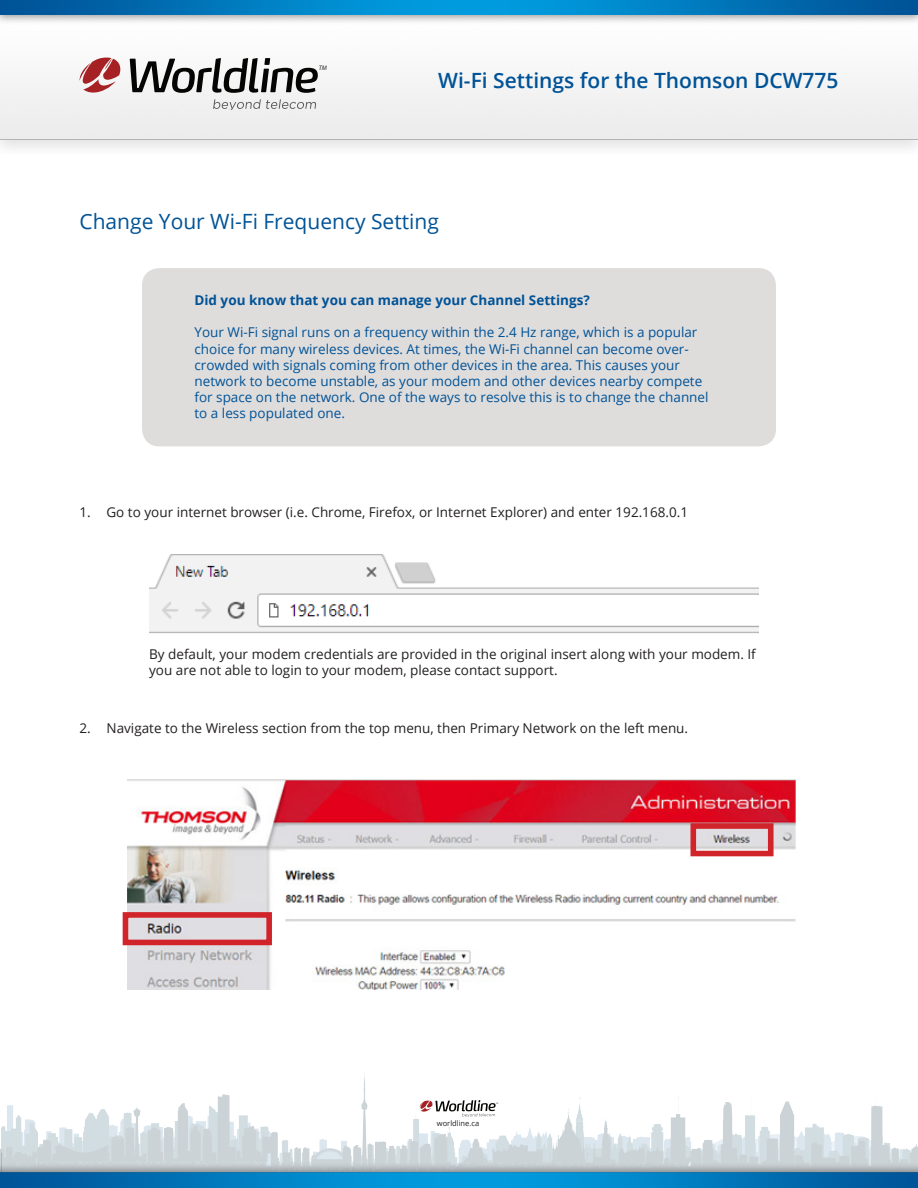
<style>
.page{position:relative;width:918px;height:1188px;background:#fff}
.page>*{position:absolute;margin:0;border:0;box-sizing:border-box;transform-origin:0 0}
.t1{font:600 21px "Open Sans";color:#005397}
.t2{font:21px "Open Sans";color:#005397}
.t3{font:13.5px/16.2px "Open Sans";color:#005397}
.t4{font:13.5px/16.2px "Open Sans";color:#231f20}
.t5{font:700 13.5px "Open Sans";color:#005397}
.t6{font:7.5px "Open Sans";color:#231f20}
.t7{font:italic 6.6px "Myriad Pro";color:#231f20}
</style>
<div class="page">
<img style="left:0;top:1073px;width:918px;height:88px">
<img style="left:0;top:1161px;width:918px;height:27px">
<img style="left:0;top:0;width:918px;height:149px">
<svg style="left:213px;top:99px;width:103px;height:11px"></svg>
<svg style="left:80px;top:58px;width:41px;height:35px"></svg>
<svg style="left:130px;top:58px;width:188px;height:35px"></svg>
<div style="left:142px;top:268px;width:634px;height:178px;background:#dfdcdc;border-radius:17px"></div>
<img style="left:149px;top:555px;width:609px;height:78px">
<img style="left:128px;top:780px;width:667px;height:209px">
<div style="left:691px;top:823px;width:83px;height:33px;border:6px solid #d1232a"></div>
<div style="left:123px;top:912px;width:149px;height:33px;border:6px solid #d1232a"></div>
<svg style="left:419px;top:1100px;width:79px;height:17px"></svg>
<p class="t7" style="left:319px;top:64px;width:10px">TM</p>
<h1 class="t1" style="left:438px;top:66px;width:402px">Wi-Fi Settings for the Thomson DCW775</h1>
<p class="t2" style="left:80px;top:207px;width:361px">Change Your Wi-Fi Frequency Setting</p>
<p class="t5" style="left:195px;top:291px;width:397px">Did you know that you can manage your Channel Settings?</p>
<p class="t3" style="left:195px;top:324px;width:516px">Your Wi-Fi signal runs on a frequency within the 2.4 Hz range, which is a popular choice for many wireless devices. At times, the Wi-Fi channel can become over&shy;crowded with signals coming from other devices in the area. This causes your network to become unstable, as your modem and other devices nearby compete for space on the network. One of the ways to resolve this is to change the channel to a less populated one.</p>
<p class="t4" style="left:80px;top:503px;width:610px">1. Go to your internet browser (i.e. Chrome, Firefox, or Internet Explorer) and enter 192.168.0.1</p>
<p class="t4" style="left:149px;top:646px;width:608px">By default, your modem credentials are provided in the original insert along with your modem. If you are not able to login to your modem, please contact support.</p>
<p class="t4" style="left:80px;top:720px;width:610px">2. Navigate to the Wireless section from the top menu, then Primary Network on the left menu.</p>
<p class="t6" style="left:437px;top:1118px;width:44px">worldline.ca</p>
</div>
